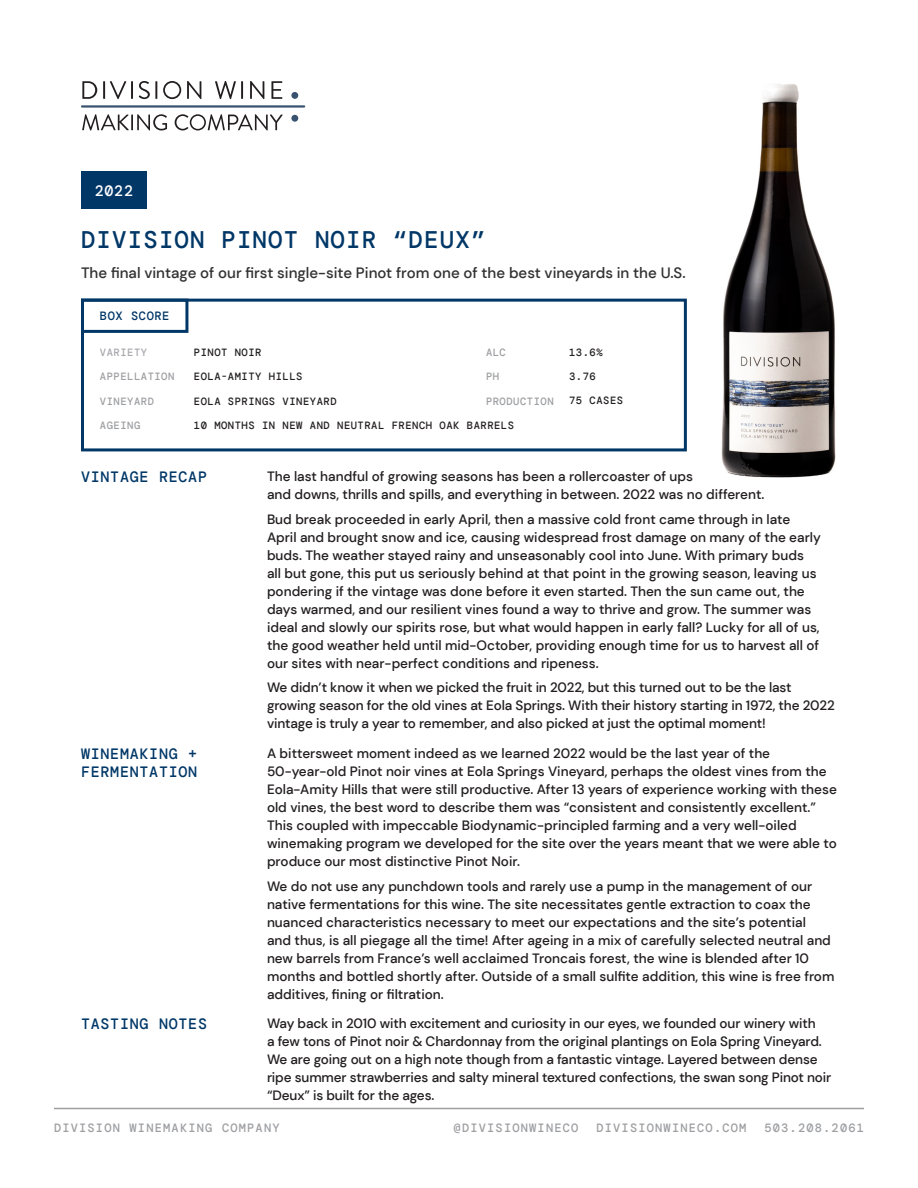
<style>
.page{position:relative;width:918px;height:1188px;background:#fff}
.page>*{position:absolute;margin:0;border:0;box-sizing:border-box;transform-origin:0 0}
.t1{font:500 24px "DM Mono";letter-spacing:.05em;color:#003767}
.t2{font:500 15px "DM Sans";color:#333233}
.t3{font:500 15px/18px "DM Mono";letter-spacing:.05em;color:#003767}
.t4{font:500 15px "DM Mono";color:#fff}
.t5{font:500 13.5px/18px "DM Sans";color:#231f20}
.t6{font:500 12px "DM Mono";letter-spacing:.1em;color:#9d9fa2}
.t7{font:500 12px "DM Mono";letter-spacing:.05em;color:#003767}
.t8{font:500 10.5px "DM Mono";letter-spacing:.05em;color:#231f20}
.t9{font:500 10.5px "DM Mono";letter-spacing:.05em;color:#9d9fa2}
.t10{font:500 10.5px "DM Mono";letter-spacing:.05em;color:#a8a9ad}
</style>
<div class="page">
<div style="left:81px;top:171px;width:66px;height:38px;background:#003767"></div>
<div style="left:81px;top:299px;width:107px;height:34px;border:3px solid #003767"></div>
<div style="left:81px;top:299px;width:606px;height:152px;border:3px solid #003767"></div>
<svg style="left:82px;top:81px;width:15px;height:18px"></svg>
<svg style="left:103px;top:81px;width:30px;height:18px"></svg>
<svg style="left:139px;top:81px;width:18px;height:18px"></svg>
<svg style="left:163px;top:81px;width:18px;height:18px"></svg>
<svg style="left:187px;top:81px;width:14px;height:18px"></svg>
<svg style="left:215px;top:81px;width:28px;height:18px"></svg>
<svg style="left:250px;top:81px;width:14px;height:18px"></svg>
<svg style="left:271px;top:81px;width:11px;height:18px"></svg>
<svg style="left:82px;top:114px;width:85px;height:16px"></svg>
<svg style="left:175px;top:114px;width:108px;height:16px"></svg>
<hr style="left:81px;top:105px;width:224px;height:3px;background:#38526f">
<div style="left:291px;top:92px;width:7px;height:7px;background:#38526f;border-radius:50%"></div>
<div style="left:291px;top:115px;width:7px;height:7px;background:#38526f;border-radius:50%"></div>
<hr style="left:54px;top:1108px;width:810px;height:1px;background:#9d9fa2">
<img style="left:721px;top:84px;width:115px;height:394px">
<p class="t4" style="left:95px;top:181px;width:40px">2022</p>
<p class="t1" style="left:81px;top:224px;width:406px">DIVISION PINOT NOIR “DEUX”</p>
<p class="t2" style="left:81px;top:263px;width:606px">The final vintage of our first single-site Pinot from one of the best vineyards in the U.S.</p>
<p class="t7" style="left:100px;top:309px;width:71px">BOX SCORE</p>
<p class="t10" style="left:100px;top:346px;width:49px">VARIETY</p>
<p class="t8" style="left:194px;top:346px;width:69px">PINOT NOIR</p>
<p class="t9" style="left:100px;top:370px;width:76px">APPELLATION</p>
<p class="t8" style="left:194px;top:370px;width:110px">EOLA-AMITY HILLS</p>
<p class="t9" style="left:100px;top:395px;width:56px">VINEYARD</p>
<p class="t8" style="left:194px;top:395px;width:144px">EOLA SPRINGS VINEYARD</p>
<p class="t9" style="left:486px;top:346px;width:21px">ALC</p>
<p class="t9" style="left:486px;top:370px;width:15px">PH</p>
<p class="t9" style="left:486px;top:395px;width:69px">PRODUCTION</p>
<p class="t8" style="left:569px;top:346px;width:35px">13.6%</p>
<p class="t8" style="left:569px;top:370px;width:28px">3.76</p>
<p class="t8" style="left:569px;top:394px;width:56px">75 CASES</p>
<p class="t9" style="left:100px;top:419px;width:42px">AGEING</p>
<p class="t8" style="left:194px;top:419px;width:322px">10 MONTHS IN NEW AND NEUTRAL FRENCH OAK BARRELS</p>
<p class="t3" style="left:81px;top:468px;width:127px">VINTAGE RECAP</p>
<p class="t5" style="left:267px;top:467px;width:499px">The last handful of growing seasons has been a rollercoaster of ups<br>and downs, thrills and spills, and everything in between. 2022 was no different.</p>
<p class="t5" style="left:267px;top:510px;width:555px">Bud break proceeded in early April, then a massive cold front came through in late April and brought snow and ice, causing widespread frost damage on many of the early buds. The weather stayed rainy and unseasonably cool into June. With primary buds all but gone, this put us seriously behind at that point in the growing season, leaving us pondering if the vintage was done before it even started. Then the sun came out, the days warmed, and our resilient vines found a way to thrive and grow. The summer was ideal and slowly our spirits rose, but what would happen in early fall? Lucky for all of us, the good weather held until mid-October, providing enough time for us to harvest all of our sites with near-perfect conditions and ripeness.</p>
<p class="t5" style="left:267px;top:679px;width:569px">We didn’t know it when we picked the fruit in 2022, but this turned out to be the last growing season for the old vines at Eola Springs. With their history starting in 1972, the 2022 vintage is truly a year to remember, and also picked at just the optimal moment!</p>
<p class="t3" style="left:81px;top:745px;width:118px">WINEMAKING +<br>FERMENTATION</p>
<p class="t5" style="left:267px;top:744px;width:571px">A bittersweet moment indeed as we learned 2022 would be the last year of the 50-year-old Pinot noir vines at Eola Springs Vineyard, perhaps the oldest vines from the Eola-Amity Hills that were still productive. After 13 years of experience working with these old vines, the best word to describe them was “consistent and consistently excellent.” This coupled with impeccable Biodynamic-principled farming and a very well-oiled winemaking program we developed for the site over the years meant that we were able to produce our most distinctive Pinot Noir.</p>
<p class="t5" style="left:267px;top:877px;width:569px">We do not use any punchdown tools and rarely use a pump in the management of our native fermentations for this wine. The site necessitates gentle extraction to coax the nuanced characteristics necessary to meet our expectations and the site’s potential<br>and thus, is all piegage all the time! After ageing in a mix of carefully selected neutral and new barrels from France’s well acclaimed Troncais forest, the wine is blended after 10 months and bottled shortly after. Outside of a small sulfite addition, this wine is free from additives, fining or filtration.</p>
<p class="t3" style="left:81px;top:1015px;width:127px">TASTING NOTES</p>
<p class="t5" style="left:267px;top:1014px;width:566px">Way back in 2010 with excitement and curiosity in our eyes, we founded our winery with<br>a few tons of Pinot noir &amp; Chardonnay from the original plantings on Eola Spring Vineyard.<br>We are going out on a high note though from a fantastic vintage. Layered between dense ripe summer strawberries and salty mineral textured confections, the swan song Pinot noir “Deux” is built for the ages.</p>
<p class="t6" style="left:54px;top:1121px;width:227px">DIVISION WINEMAKING COMPANY</p>
<p class="t6" style="left:454px;top:1121px;width:126px">@DIVISIONWINECO</p>
<p class="t6" style="left:596px;top:1121px;width:152px">DIVISIONWINECO.COM</p>
<p class="t6" style="left:764px;top:1121px;width:101px">503.208.2061</p>
</div>
